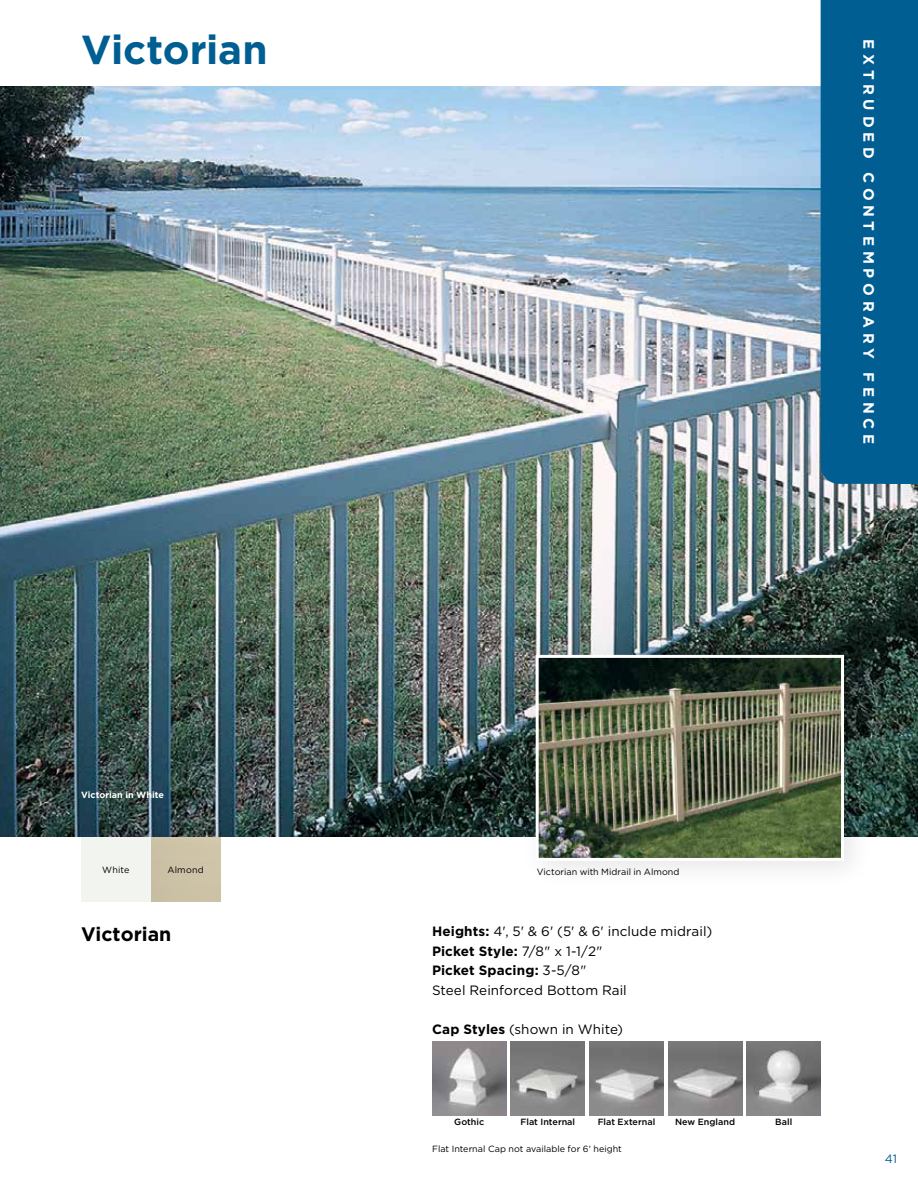
<style>
.page{position:relative;width:918px;height:1188px;background:#fff}
.page>*{position:absolute;margin:0;border:0;box-sizing:border-box;transform-origin:0 0}
.t1{font:700 40.5px "Gotham";letter-spacing:-.005em;color:#005e92}
.t2{font:700 19.5px "Gotham";color:#000}
.t3{font:700 15px "Gotham";letter-spacing:.315em;color:#fff}
.t4{font:13.5px/19.5px "Gotham";letter-spacing:.005em;color:#000}
.t5{font:12px "Gotham";color:#005e92}
.t6{font:9px "Gotham";color:#000}
.t7{font:500 9px "Gotham";color:#000}
.t8{font:700 9px "Gotham";color:#fff}
.s1{font-weight:700}
</style>
<div class="page">
<img style="left:0;top:86px;width:918px;height:751px">
<div style="left:520px;top:639px;width:353px;height:252px;background:#000;opacity:.1"></div>
<img style="left:540px;top:659px;width:300px;height:198px">
<div style="left:536px;top:655px;width:308px;height:206px;border:3px solid #fff"></div>
<div style="left:821px;top:0;width:97px;height:484px;background:#005e92"></div>
<div style="left:81px;top:837px;width:70px;height:65px;background:#f2f5ef"></div>
<img style="left:511px;top:1041px;width:74px;height:74px">
<img style="left:432px;top:1041px;width:74px;height:74px">
<img style="left:589px;top:1041px;width:75px;height:74px">
<img style="left:668px;top:1041px;width:74px;height:74px">
<img style="left:747px;top:1041px;width:74px;height:74px">
<h1 class="t1" style="left:81px;top:22px;width:188px">Victorian</h1>
<p class="t3" style="left:879px;top:39px;width:406px;rotate:90deg">EXTRUDED CONTEMPORARY FENCE</p>
<p class="t8" style="left:81px;top:789px;width:85px">Victorian in White</p>
<p class="t6" style="left:102px;top:864px;width:29px">White</p>
<p class="t6" style="left:167px;top:864px;width:38px">Almond</p>
<p class="t6" style="left:537px;top:866px;width:144px">Victorian with Midrail in Almond</p>
<h2 class="t2" style="left:81px;top:921px;width:92px">Victorian</h2>
<p class="t4" style="left:432px;top:922px;width:282px"><span class="s1">Heights:</span> 4', 5' &amp; 6' (5' &amp; 6' include midrail)<br><span class="s1">Picket Style:</span> 7/8" x 1-1/2"<br><span class="s1">Picket Spacing:</span> 3-5/8"<br>Steel Reinforced Bottom Rail</p>
<p class="t4" style="left:432px;top:1019px;width:193px"><span class="s1">Cap Styles</span> (shown in White)</p>
<p class="t7" style="left:454px;top:1116px;width:32px">Gothic</p>
<p class="t6" style="left:432px;top:1143px;width:191px">Flat Internal Cap not available for 6' height</p>
<p class="t7" style="left:521px;top:1116px;width:56px">Flat Internal</p>
<p class="t7" style="left:598px;top:1116px;width:59px">Flat External</p>
<p class="t7" style="left:675px;top:1116px;width:62px">New England</p>
<p class="t7" style="left:775px;top:1116px;width:19px">Ball</p>
<p class="t5" style="left:885px;top:1151px;width:14px">41</p>
</div>
